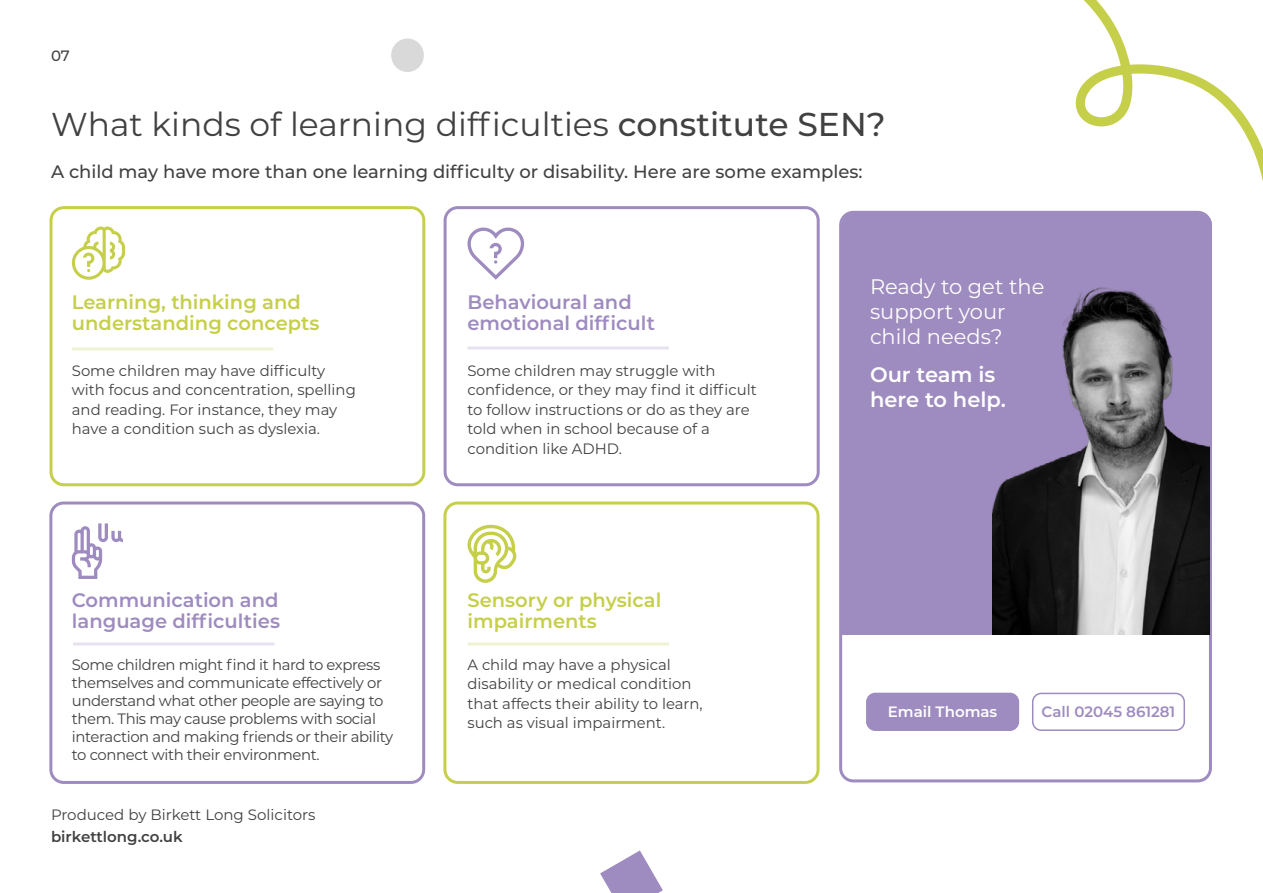
<style>
.page{position:relative;width:1263px;height:893px;background:#fff}
.page>*{position:absolute;margin:0;border:0;box-sizing:border-box;transform-origin:0 0}
.t1{font:33px "Montserrat";color:#414141}
.t2{font:21px/25.2px "Montserrat";color:#fff}
.t3{font:600 21px/25.2px "Montserrat";color:#fff}
.t4{font:600 19.5px/21px "Montserrat";color:#9e8bbf}
.t5{font:600 19.5px/21px "Montserrat";color:#c5cf4a}
.t6{font:500 18px "Montserrat";color:#414141}
.t7{font:15px/19.5px "Montserrat";color:#414141}
.t8{font:15px/18px "Montserrat";letter-spacing:-.025em;color:#414141}
.t9{font:600 15px "Montserrat";color:#414141}
.t10{font:600 15px "Montserrat";color:#9e8bbf}
.t11{font:600 15px "Montserrat";color:#fff}
.t12{font:500 15px "Montserrat";color:#414141}
.s1{font-weight:500}
.s2{color:#fff}
</style>
<div class="page">
<svg style="left:877px;top:0;width:386px;height:212px"></svg>
<svg style="left:600px;top:850px;width:63px;height:43px"></svg>
<div style="left:391px;top:39px;width:33px;height:33px;background:#d9d9d9;border-radius:50%"></div>
<div style="left:50px;top:206px;width:375px;height:280px;border:3px solid #c5cf4a;border-radius:13px"></div>
<hr style="left:72px;top:347px;width:201px;height:3px;background:#f0f3d2">
<div style="left:444px;top:206px;width:376px;height:280px;border:3px solid #9e8bbf;border-radius:13px"></div>
<hr style="left:467px;top:347px;width:202px;height:3px;background:#e7e2ef">
<svg style="left:72px;top:227px;width:53px;height:53px"></svg>
<svg style="left:467px;top:228px;width:57px;height:52px"></svg>
<div style="left:841px;top:213px;width:371px;height:422px;background:#9e8bbf"></div>
<div style="left:49px;top:501px;width:376px;height:283px;border:3px solid #9e8bbf;border-radius:13px"></div>
<div style="left:443px;top:501px;width:376px;height:283px;border:3px solid #c5cf4a;border-radius:13px"></div>
<svg style="left:72px;top:523px;width:51px;height:56px"></svg>
<hr style="left:468px;top:642px;width:201px;height:3px;background:#f0f3d2">
<hr style="left:73px;top:642px;width:201px;height:3px;background:#e7e2ef">
<svg style="left:467px;top:525px;width:50px;height:58px"></svg>
<img style="left:992px;top:274px;width:218px;height:361px">
<div style="left:867px;top:693px;width:151px;height:37px;background:#9e8bbf;border-radius:9px"></div>
<div style="left:866px;top:693px;width:153px;height:38px;border:2px solid #9e8bbf;border-radius:9px"></div>
<div style="left:1032px;top:693px;width:153px;height:38px;border:2px solid #9e8bbf;border-radius:9px"></div>
<p class="t12" style="left:51px;top:45px;width:20px">07</p>
<h1 class="t1" style="left:51px;top:101px;width:836px">What kinds of learning difficulties <span class="s1">constitute SEN?</span></h1>
<p class="t6" style="left:51px;top:159px;width:813px">A child may have more than one learning difficulty or disability. Here are some examples:</p>
<h3 class="t5" style="left:72px;top:291px;width:249px">Learning, thinking and understanding concepts</h3>
<p class="t7" style="left:72px;top:360px;width:286px">Some children may have difficulty with focus and concentration, spelling and reading. For instance, they may have a condition such as dyslexia.</p>
<h3 class="t4" style="left:467px;top:291px;width:217px">Behavioural and emotional difficult<span class="s2">ies</span></h3>
<p class="t7" style="left:467px;top:360px;width:291px">Some children may struggle with confidence, or they may find it difficult to follow instructions or do as they are told when in school because of a condition like ADHD.</p>
<h2 class="t2" style="left:870px;top:273px;width:176px">Ready to get the support your child needs?</h2>
<h2 class="t3" style="left:870px;top:361px;width:137px">Our team is here to help.</h2>
<h3 class="t4" style="left:72px;top:589px;width:210px">Communication and language difficulties</h3>
<p class="t8" style="left:72px;top:655px;width:323px">Some children might find it hard to express themselves and communicate effectively or understand what other people are saying to them. This may cause problems with social interaction and making friends or their ability to connect with their environment.<span class="s2">.</span></p>
<p class="t7" style="left:51px;top:804px;width:266px">Produced by Birkett Long Solicitors</p>
<p class="t9" style="left:51px;top:826px;width:133px">birkettlong.co.uk</p>
<h3 class="t5" style="left:467px;top:589px;width:195px">Sensory or physical impairments</h3>
<p class="t7" style="left:467px;top:654px;width:237px">A child may have a physical disability or medical condition that affects their ability to learn, such as visual impairment.</p>
<p class="t11" style="left:888px;top:701px;width:111px">Email Thomas</p>
<p class="t10" style="left:1042px;top:701px;width:135px">Call 02045 861281</p>
</div>
